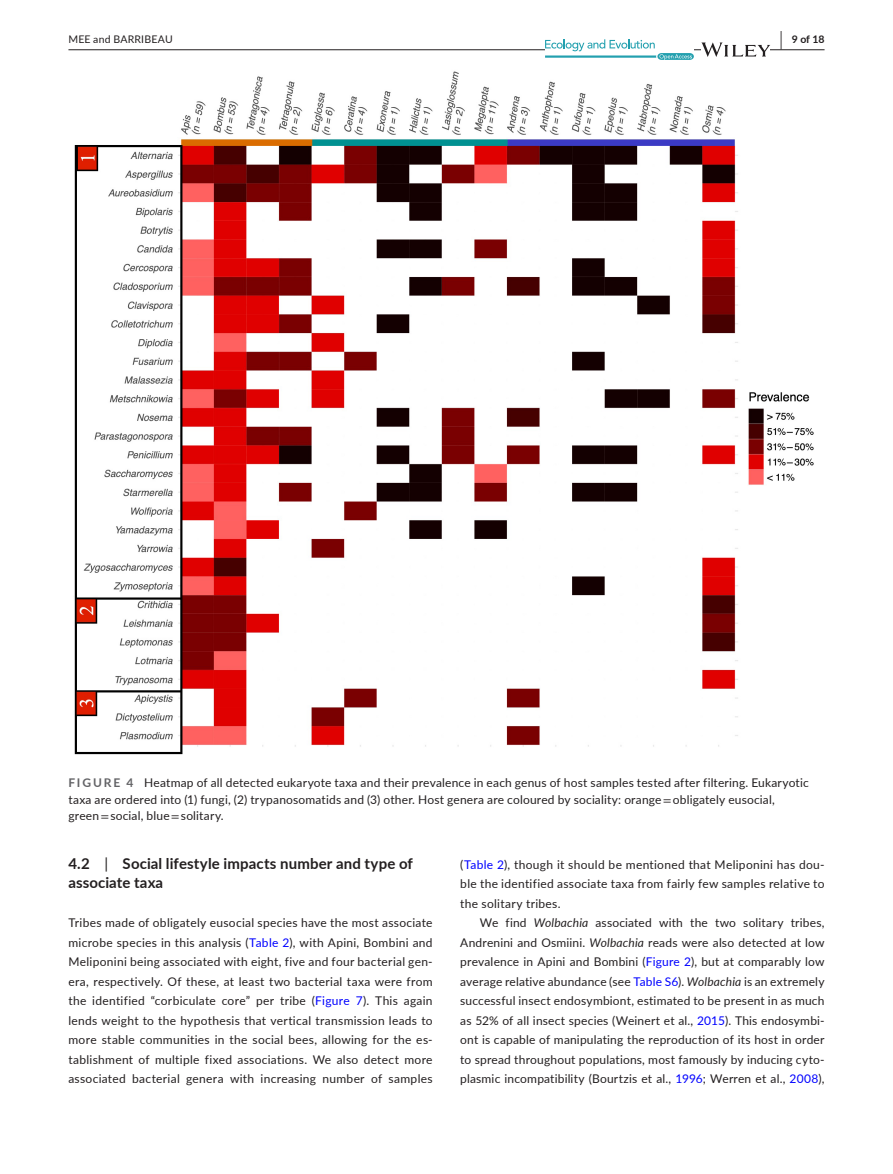
<style>
.page{position:relative;width:893px;height:1174px;background:#fff}
.page>*{position:absolute;margin:0;border:0;box-sizing:border-box;transform-origin:0 0}
.t1{font:700 15px/19.5px "Lato";letter-spacing:.01em;color:#231f20}
.t2{font:12px/19.5px "Lato";letter-spacing:.015em;color:#231f20;text-align:justify}
.t3{font:10.5px "Lato";letter-spacing:.02em;color:#231f20}
.t4{font:700 10.5px "Lato";color:#231f20}
.s1{font-size:19.5px}
.s2{font-weight:700;color:#636366}
.s3{font-family:"STIX"}
.s4{font-weight:400}
.s5{color:#00f}
.s6{font-style:italic}
</style>
<div class="page">
<hr style="left:68px;top:49px;width:756px;height:1px;background:#231f20">
<svg style="left:545px;top:39px;width:149px;height:21px"></svg>
<svg style="left:701px;top:42px;width:69px;height:15px"></svg>
<img style="left:74px;top:71px;width:740px;height:684px">
<p class="t3" style="left:68px;top:31px;width:106px">MEE and BARRIBEAU</p>
<p class="t4" style="left:780px;top:31px;width:46px"><span class="s1">|</span> 9 of 18</p>
<p class="t2" style="left:68px;top:774px;width:742px;line-height:16.5px;text-align:left"><span class="s2">FIGURE 4</span> Heatmap of all detected eukaryote taxa and their prevalence in each genus of host samples tested after filtering. Eukaryotic taxa are ordered into (1) fungi, (2) trypanosomatids and (3) other. Host genera are coloured by sociality: orange <span class="s3">=</span> obligately eusocial,<br>green <span class="s3">=</span> social, blue <span class="s3">=</span> solitary.</p>
<p class="t1" style="left:68px;top:853px;width:346px">4.2 <span class="s4">|</span> Social lifestyle impacts number and type of associate taxa</p>
<p class="t2" style="left:68px;top:912px;width:366px">Tribes made of obligately eusocial species have the most associate microbe species in this analysis (<span class="s5">Table 2</span>), with Apini, Bombini and Meliponini being associated with eight, five and four bacterial gen&shy;era, respectively. Of these, at least two bacterial taxa were from the identified “corbiculate core” per tribe (<span class="s5">Figure 7</span>). This again lends weight to the hypothesis that vertical transmission leads to more stable communities in the social bees, allowing for the es&shy;tablishment of multiple fixed associations. We also detect more associated bacterial genera with increasing number of samples</p>
<p class="t2" style="left:460px;top:854px;width:366px">(<span class="s5">Table 2</span>), though it should be mentioned that Meliponini has dou&shy;ble the identified associate taxa from fairly few samples relative to the solitary tribes.</p>
<p class="t2" style="left:460px;top:912px;width:366px;text-indent:20px">We find <span class="s6">Wolbachia</span> associated with the two solitary tribes, Andrenini and Osmiini. <span class="s6">Wolbachia</span> reads were also detected at low prevalence in Apini and Bombini (<span class="s5">Figure 2</span>), but at comparably low average relative abundance (see <span class="s5">Table S6</span>). <span class="s6">Wolbachia</span> is an extremely successful insect endosymbiont, estimated to be present in as much as 52% of all insect species (Weinert et al., <span class="s5">2015</span>). This endosymbi&shy;ont is capable of manipulating the reproduction of its host in order to spread throughout populations, most famously by inducing cyto&shy;plasmic incompatibility (Bourtzis et al., <span class="s5">1996</span>; Werren et al., <span class="s5">2008</span>),</p>
</div>
